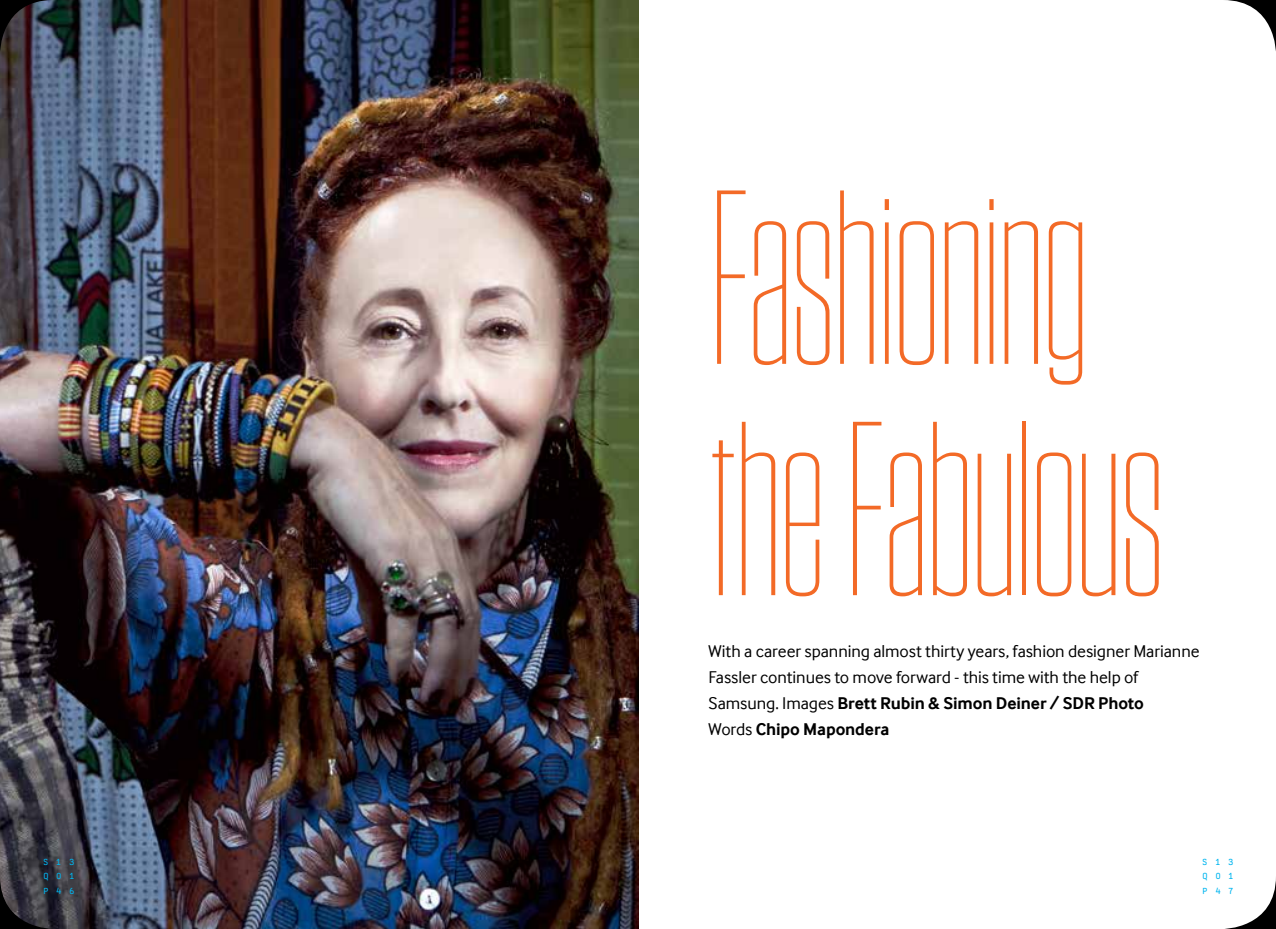
<style>
.page{position:relative;width:1276px;height:929px;background:#fff}
.page>*{position:absolute;margin:0;border:0;box-sizing:border-box;transform-origin:0 0}
.t1{font:200 247.5px/231.1px "Tungsten Compressed";letter-spacing:-.015em;color:#f36a27}
.t2{font:17.5px/26.2px "Samsung Inter Face";letter-spacing:-.005em;color:#000}
.t3{font:8.75px/14.1px "Samsung Imagination Modern";letter-spacing:.925em;color:#00b5ef;text-align:justify}
.s1{font-weight:700}
</style>
<div class="page">
<svg style="left:1225px;top:0;width:51px;height:928px"></svg>
<img style="left:53px;top:0;width:585px;height:928px">
<img style="left:0;top:0;width:53px;height:928px">
<h1 class="t1" style="left:708px;top:174px;width:458px">Fashioning the Fabulous</h1>
<p class="t2" style="left:708px;top:637px;width:492px">With a career spanning almost thirty years, fashion designer Marianne Fassler continues to move forward - this time with the help of Samsung. Images <span class="s1">Brett Rubin &amp; Simon Deiner / SDR Photo<br></span>Words <span class="s1">Chipo Mapondera</span></p>
<p class="t3" style="left:43px;top:854px;width:32px">S13<br>Q01<br>P46</p>
<p class="t3" style="left:1202px;top:854px;width:32px">S13<br>Q01<br>P47</p>
</div>
